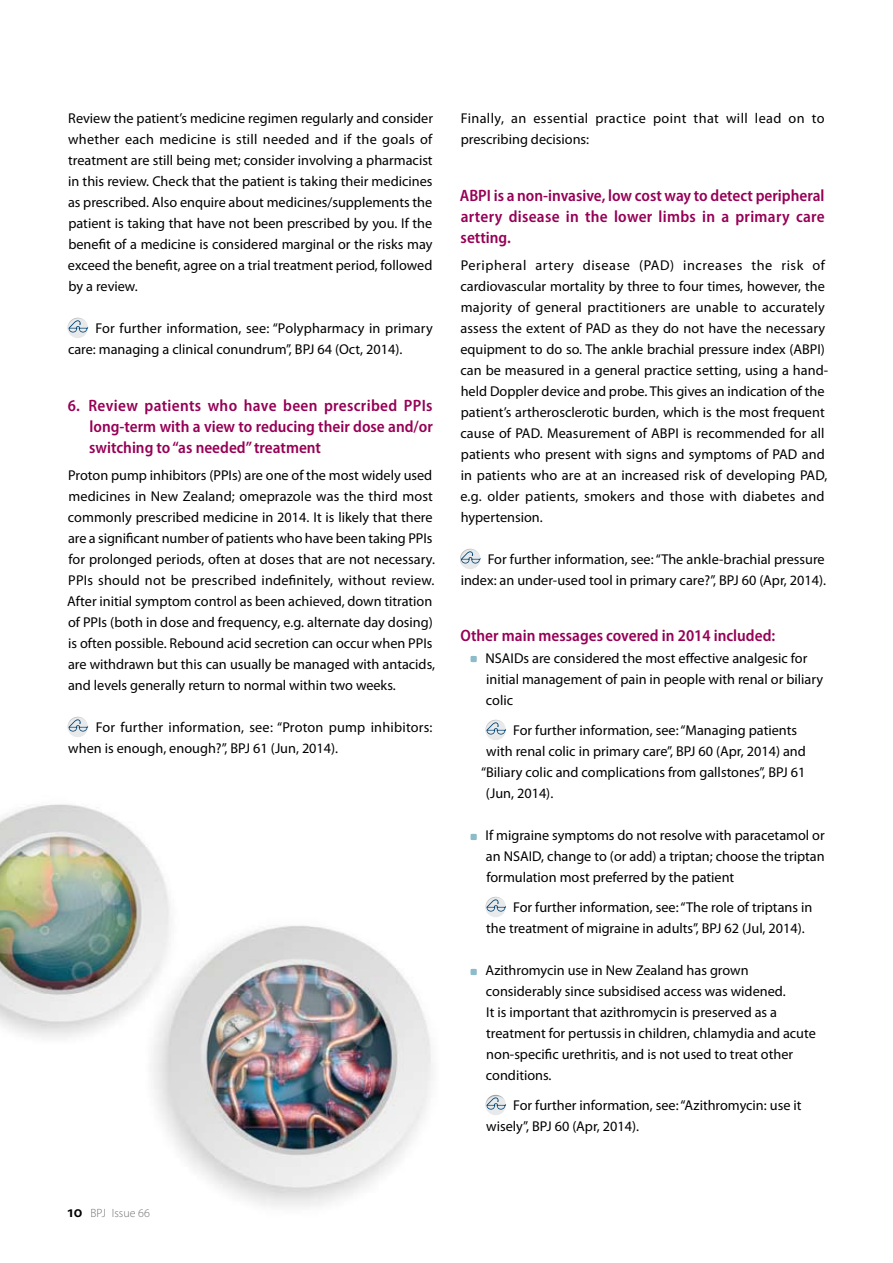
<style>
.page{position:relative;width:893px;height:1263px;background:#fff}
.page>*{position:absolute;margin:0;border:0;box-sizing:border-box;transform-origin:0 0}
.t1{font:600 semi-condensed 16.5px/21px "Myriad Pro";color:#960056;text-align:justify}
.t2{font:14.25px/21px "Myriad Pro";color:#000}
.t3{font:14.25px/21px "Myriad Pro";letter-spacing:.03em;color:#000}
.t4{font:300 12px "Myriad Pro";color:#707173}
.s1{font-weight:600;font-size:15.75px;color:#000}
</style>
<div class="page">
<img style="left:0;top:662px;width:474px;height:545px">
<div style="left:65px;top:315px;width:24px;height:24px;background:#000;opacity:.4"></div>
<svg style="left:69px;top:320px;width:19px;height:12px"></svg>
<div style="left:65px;top:714px;width:24px;height:24px;background:#000;opacity:.4"></div>
<svg style="left:69px;top:719px;width:19px;height:12px"></svg>
<div style="left:458px;top:546px;width:24px;height:24px;background:#000;opacity:.4"></div>
<svg style="left:461px;top:551px;width:20px;height:12px"></svg>
<svg style="left:470px;top:656px;width:7px;height:6px"></svg>
<div style="left:483px;top:717px;width:24px;height:24px;background:#000;opacity:.4"></div>
<svg style="left:486px;top:722px;width:20px;height:12px"></svg>
<svg style="left:470px;top:834px;width:7px;height:6px"></svg>
<div style="left:483px;top:894px;width:24px;height:24px;background:#000;opacity:.4"></div>
<svg style="left:486px;top:899px;width:20px;height:12px"></svg>
<svg style="left:470px;top:969px;width:7px;height:6px"></svg>
<div style="left:483px;top:1092px;width:24px;height:24px;background:#000;opacity:.4"></div>
<svg style="left:486px;top:1097px;width:20px;height:12px"></svg>
<p class="t2" style="left:68px;top:107px;width:367px;text-align:justify">Review the patient’s medicine regimen regularly and consider whether each medicine is still needed and if the goals of treatment are still being met; consider involving a pharmacist in this review. Check that the patient is taking their medicines as prescribed. Also enquire about medicines/supplements the patient is taking that have not been prescribed by you. If the benefit of a medicine is considered marginal or the risks may exceed the benefit, agree on a trial treatment period, followed by a review.</p>
<p class="t2" style="left:68px;top:317px;width:366px;text-indent:28px">For further information, see: “Polypharmacy in primary care: managing a clinical conundrum”, BPJ 64 (Oct, 2014).</p>
<p class="t1" style="left:89px;top:395px;width:345px;text-indent:-21px">6. Review patients who have been prescribed PPIs long-term with a view to reducing their dose and/or switching to “as needed” treatment</p>
<p class="t2" style="left:67px;top:464px;width:369px">Proton pump inhibitors (PPIs) are one of the most widely used medicines in New Zealand; omeprazole was the third most commonly prescribed medicine in 2014. It is likely that there are a significant number of patients who have been taking PPIs for prolonged periods, often at doses that are not necessary.<br>PPIs should not be prescribed indefinitely, without review.<br>After initial symptom control as been achieved, down titration of PPIs (both in dose and frequency, e.g. alternate day dosing) is often possible. Rebound acid secretion can occur when PPIs are withdrawn but this can usually be managed with antacids, and levels generally return to normal within two weeks.</p>
<p class="t2" style="left:68px;top:716px;width:366px;text-indent:27px">For further information, see: “Proton pump inhibitors: when is enough, enough?”, BPJ 61 (Jun, 2014).</p>
<p class="t3" style="left:461px;top:107px;width:366px">Finally, an essential practice point that will lead on to prescribing decisions:</p>
<p class="t1" style="left:460px;top:185px;width:366px">ABPI is a non-invasive, low cost way to detect peripheral artery disease in the lower limbs in a primary care setting.</p>
<p class="t2" style="left:460px;top:254px;width:369px">Peripheral artery disease (PAD) increases the risk of cardiovascular mortality by three to four times, however, the majority of general practitioners are unable to accurately assess the extent of PAD as they do not have the necessary equipment to do so. The ankle brachial pressure index (ABPI) can be measured in a general practice setting, using a hand&shy;held Doppler device and probe. This gives an indication of the patient’s artherosclerotic burden, which is the most frequent cause of PAD. Measurement of ABPI is recommended for all patients who present with signs and symptoms of PAD and in patients who are at an increased risk of developing PAD, e.g. older patients, smokers and those with diabetes and hypertension.</p>
<p class="t2" style="left:461px;top:548px;width:367px;text-align:right">For further information, see: “The ankle-brachial pressure index: an under-used tool in primary care?”, BPJ 60 (Apr, 2014).</p>
<p class="t1" style="left:460px;top:625px;width:316px">Other main messages covered in 2014 included:</p>
<p class="t2" style="left:485px;top:647px;width:339px">NSAIDs are considered the most effective analgesic for initial management of pain in people with renal or biliary colic</p>
<p class="t2" style="left:513px;top:719px;width:286px">For further information, see: “Managing patients</p>
<p class="t2" style="left:486px;top:741px;width:321px">with renal colic in primary care”, BPJ 60 (Apr, 2014) and</p>
<p class="t2" style="left:481px;top:762px;width:326px">“Biliary colic and complications from gallstones”, BPJ 61</p>
<p class="t2" style="left:486px;top:783px;width:69px">(Jun, 2014).</p>
<p class="t2" style="left:485px;top:824px;width:341px;text-align:justify">If migraine symptoms do not resolve with paracetamol or an NSAID, change to (or add) a triptan; choose the triptan formulation most preferred by the patient</p>
<p class="t2" style="left:486px;top:896px;width:328px;text-indent:27px">For further information, see: “The role of triptans in the treatment of migraine in adults”, BPJ 62 (Jul, 2014).</p>
<p class="t2" style="left:485px;top:959px;width:332px">Azithromycin use in New Zealand has grown considerably since subsidised access was widened.<br>It is important that azithromycin is preserved as a treatment for pertussis in children, chlamydia and acute non-specific urethritis, and is not used to treat other conditions.</p>
<p class="t2" style="left:486px;top:1094px;width:317px;text-indent:27px">For further information, see: “Azithromycin: use it wisely”, BPJ 60 (Apr, 2014).</p>
<p class="t4" style="left:68px;top:1206px;width:84px"><span class="s1">10</span> BPJ Issue 66</p>
</div>
